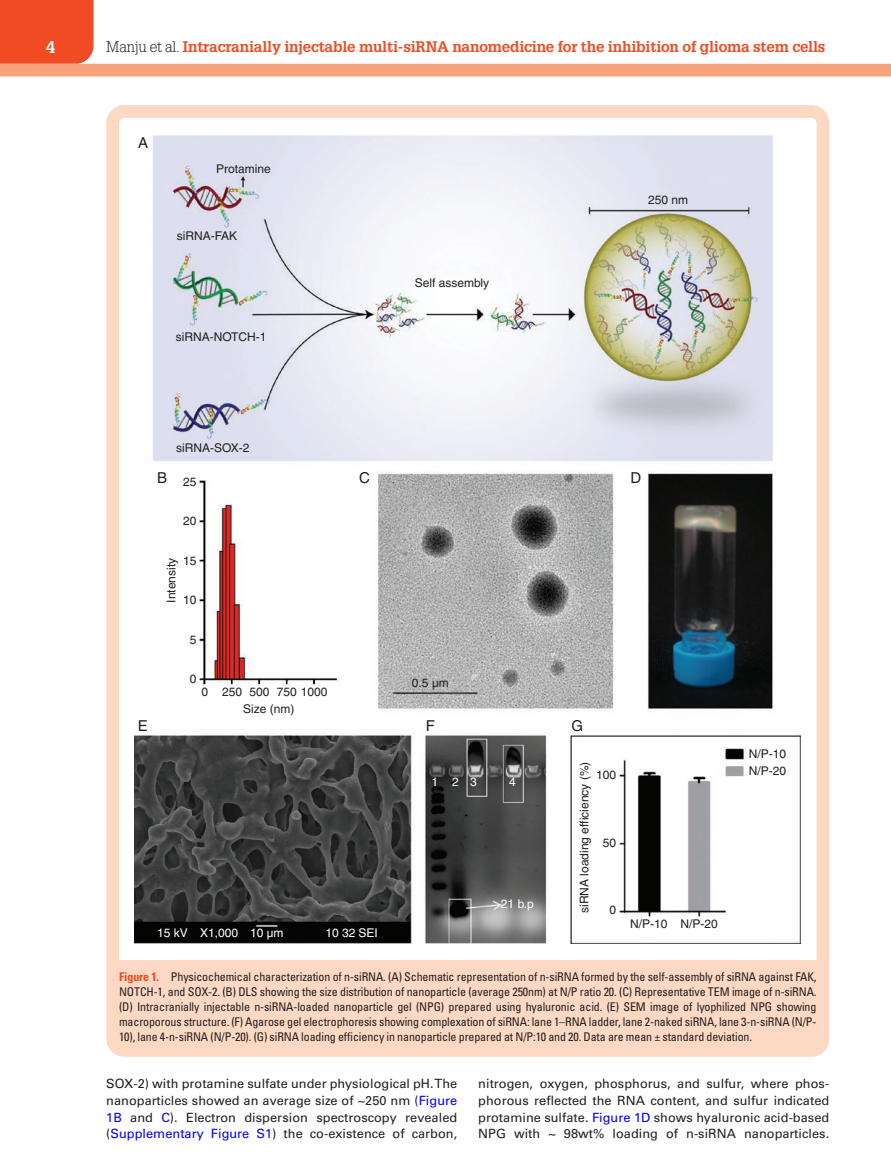
<style>
.page{position:relative;width:891px;height:1175px;background:#fff}
.page>*{position:absolute;margin:0;border:0;box-sizing:border-box;transform-origin:0 0}
.t1{font:700 16.5px "Glypha LT Std";color:#fff}
.t2{font:700 15px "Glypha LT Std";letter-spacing:-.01em;color:#f04b22}
.t3{font:15px "Helvetica";color:#231f20}
.t4{font:12.75px/16.5px "Univers LT Std";letter-spacing:.005em;color:#231f20;text-align:justify}
.t5{font:condensed 12px/15px "Univers LT Std";letter-spacing:-.01em;color:#231f20;text-align:justify}
.t6{font:12px/16.8px "Helvetica";color:#231f20}
.t7{font:12px "Helvetica";color:#fff}
.s1{font-weight:300;color:#231f20}
.s2{font-weight:700;color:#f04b22}
.s3{color:#00f}
</style>
<div class="page">
<div style="left:0;top:0;width:94px;height:64px;background:#f04b22"></div>
<div style="left:0;top:64px;width:891px;height:12px;background:#f7a37d"></div>
<div style="left:110px;top:959px;width:716px;height:89px;background:#fdd8c3"></div>
<img style="left:135px;top:135px;width:666px;height:808px">
<div style="left:106px;top:105px;width:723px;height:951px;border:13px solid #fdd8c3;border-radius:12px"></div>
<h1 class="t1" style="left:46px;top:37px;width:11px">4</h1>
<p class="t2" style="left:106px;top:37px;width:721px"><span class="s1">Manju et al.</span> Intracranially injectable multi-siRNA nanomedicine for the inhibition of glioma stem cells</p>
<p class="t3" style="left:138px;top:134px;width:12px">A</p>
<p class="t6" style="left:216px;top:161px;width:56px">Protamine</p>
<p class="t6" style="left:177px;top:228px;width:62px">siRNA-FAK</p>
<p class="t6" style="left:176px;top:328px;width:92px">siRNA-NOTCH-1</p>
<p class="t6" style="left:415px;top:274px;width:76px">Self assembly</p>
<p class="t6" style="left:648px;top:192px;width:42px">250 nm</p>
<p class="t6" style="left:176px;top:439px;width:75px">siRNA-SOX-2</p>
<p class="t6" style="left:183px;top:473px;width:15px">25</p>
<p class="t6" style="left:183px;top:512px;width:15px">20</p>
<p class="t6" style="left:183px;top:552px;width:15px">15</p>
<p class="t3" style="left:157px;top:469px;width:12px">B</p>
<p class="t3" style="left:359px;top:469px;width:12px">C</p>
<p class="t3" style="left:631px;top:469px;width:12px">D</p>
<p class="t6" style="left:163px;top:603px;width:46px;rotate:-90deg">Intensity</p>
<p class="t6" style="left:183px;top:591px;width:15px">10</p>
<p class="t6" style="left:190px;top:631px;width:8px">5</p>
<p class="t6" style="left:190px;top:670px;width:8px">0</p>
<p class="t6" style="left:412px;top:674px;width:38px">0.5 µm</p>
<p class="t6" style="left:243px;top:683px;width:86px;text-indent:-42px">0 250 500 750 1000<br>Size (nm)</p>
<p class="t3" style="left:138px;top:717px;width:12px">E</p>
<p class="t3" style="left:426px;top:717px;width:11px">F</p>
<p class="t3" style="left:572px;top:717px;width:13px">G</p>
<p class="t7" style="left:432px;top:775px;width:47px">123</p>
<p class="t7" style="left:509px;top:775px;width:8px">4</p>
<p class="t7" style="left:501px;top:896px;width:34px">21 b.p</p>
<p class="t6" style="left:576px;top:913px;width:153px;rotate:-90deg">siRNA loading efficiency (%)</p>
<p class="t6" style="left:596px;top:766px;width:22px">100</p>
<p class="t6" style="left:603px;top:834px;width:15px">50</p>
<p class="t6" style="left:610px;top:901px;width:8px">0</p>
<p class="t6" style="left:749px;top:745px;width:39px">N/P-10<br>N/P-20</p>
<p class="t6" style="left:630px;top:915px;width:89px">N/P-10 N/P-20</p>
<p class="t7" style="left:157px;top:926px;width:32px">15 kV</p>
<p class="t7" style="left:250px;top:926px;width:35px">10 µm</p>
<p class="t7" style="left:326px;top:926px;width:54px">10 32 SEI</p>
<p class="t7" style="left:200px;top:926px;width:40px">X1,000</p>
<p class="t5" style="left:119px;top:969px;width:699px"><span class="s2">Figure 1.</span> Physicochemical characterization of n-siRNA. (A) Schematic representation of n-siRNA formed by the self-assembly of siRNA against FAK, NOTCH-1, and SOX-2. (B) DLS showing the size distribution of nanoparticle (average 250nm) at N/P ratio 20. (C) Representative TEM image of n-siRNA. (D) Intracranially injectable n-siRNA-loaded nanoparticle gel (NPG) prepared using hyaluronic acid. (E) SEM image of lyophilized NPG showing macroporous structure. (F) Agarose gel electrophoresis showing complexation of siRNA: lane 1–RNA ladder, lane 2-naked siRNA, lane 3-n-siRNA (N/P-10), lane 4-n-siRNA (N/P-20). (G) siRNA loading efficiency in nanoparticle prepared at N/P:10 and 20. Data are mean ± standard deviation.</p>
<p class="t4" style="left:106px;top:1075px;width:353px">SOX-2) with protamine sulfate under physiological pH. The nanoparticles showed an average size of ~250 nm (<span class="s3">Figure 1B</span> and <span class="s3">C</span>). Electron dispersion spectroscopy revealed (<span class="s3">Supplementary Figure S1</span>) the co-existence of carbon,</p>
<p class="t4" style="left:478px;top:1075px;width:353px">nitrogen, oxygen, phosphorus, and sulfur, where phos&shy;phorous reflected the RNA content, and sulfur indicated protamine sulfate. <span class="s3">Figure 1D</span> shows hyaluronic acid-based NPG with ~ 98wt% loading of n-siRNA nanoparticles.</p>
</div>
